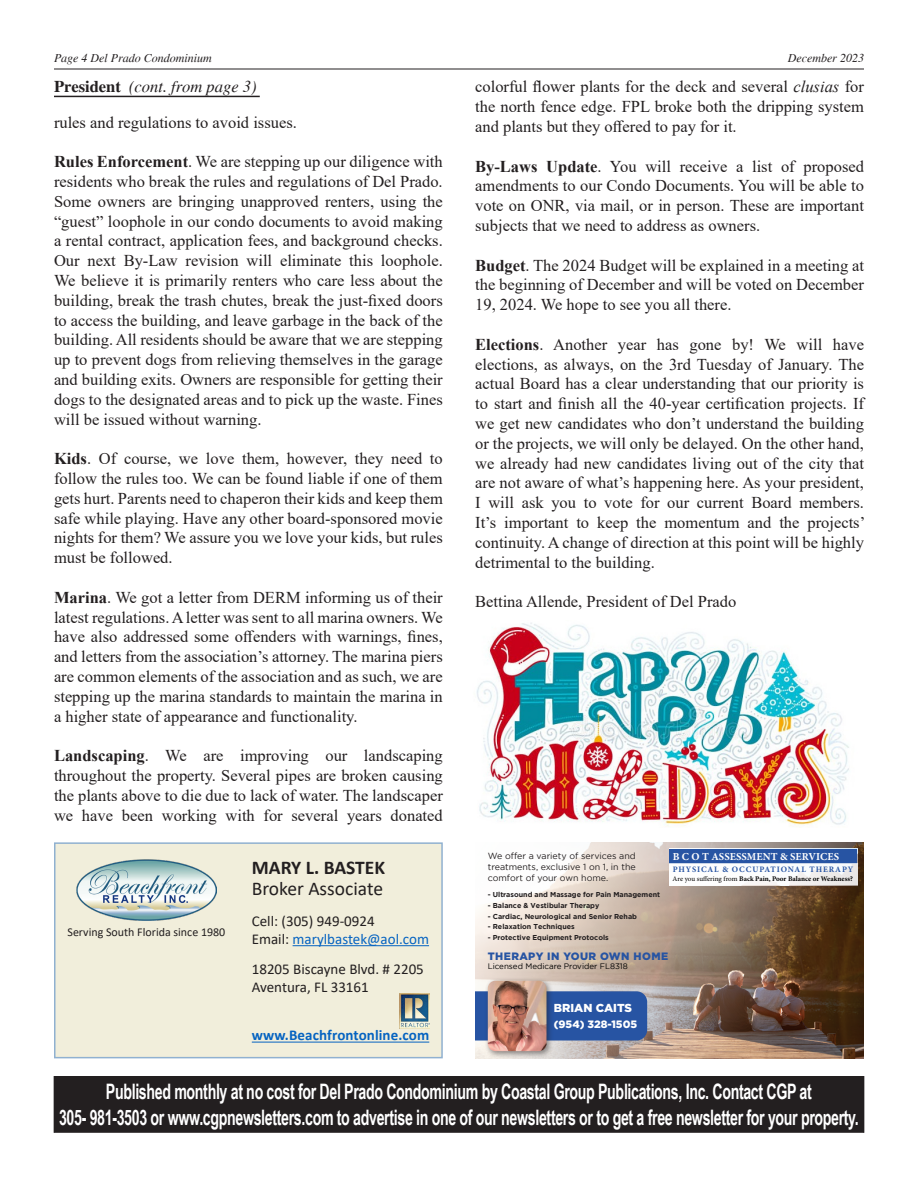
<style>
.page{position:relative;width:918px;height:1188px;background:#fff}
.page>*{position:absolute;margin:0;border:0;box-sizing:border-box;transform-origin:0 0}
.t1{font:700 21.3px/25.5px "Arial Narrow";letter-spacing:-.02em;color:#fff;text-align:center;scale:.81 1}
.t2{font:19.5px/21px "Calibri";color:#231f20}
.t3{font:16.5px/19.8px "Times New Roman";color:#231f20;text-align:justify}
.t4{font:italic 16.5px "Times";color:#231f20}
.t5{font:15px/18px "Calibri";color:#231f20}
.t6{font:700 15px "Calibri";letter-spacing:.005em;color:#0563c1}
.t7{font:italic 12px "Times";color:#231f20}
.t8{font:12px "Calibri";color:#231f20}
.t9{font:900 11.55px "Gotham";color:#fff}
.t10{font:700 10.65px "Minion Pro";letter-spacing:.01em;color:#fff}
.t11{font:900 10.65px "Gotham";letter-spacing:.04em;color:#2754a3}
.t12{font:900 10.65px "Gotham";color:#fff}
.t13{font:8.85px/10.6px "Gotham";color:#231f20;text-align:justify}
.t14{font:700 8.25px "Minion Pro";letter-spacing:.11em;color:#2754a3}
.t15{font:7.95px "Gotham";color:#000}
.t16{font:700 7.05px "Gotham";color:#231f20}
.t17{font:700 7.05px "Minion Pro";color:#000}
.s1{font-weight:700;font-style:normal}
.s2{font-weight:700}
.s3{color:#0563c1}
.s4{font-style:italic}
.s5{font-weight:400}
</style>
<div class="page">
<div style="left:54px;top:1076px;width:810px;height:56px;background:#231f20"></div>
<div style="left:54px;top:1076px;width:810px;height:57px;border:1px solid #231f20"></div>
<hr style="left:54px;top:69px;width:810px;height:1px;background:#231f20">
<hr style="left:54px;top:96px;width:206px;height:1px;background:#231f20">
<img style="left:475px;top:842px;width:389px;height:216px">
<div style="left:475px;top:991px;width:172px;height:50px;background:#2754a3"></div>
<div style="left:484px;top:977px;width:70px;height:81px;background:#231f20;opacity:.5"></div>
<img style="left:488px;top:981px;width:59px;height:70px">
<div style="left:670px;top:849px;width:187px;height:15px;background:#2754a3"></div>
<div style="left:670px;top:864px;width:187px;height:21px;background:linear-gradient(to right,#fff,#efeeee)"></div>
<img style="left:476px;top:623px;width:373px;height:204px">
<div style="left:55px;top:843px;width:387px;height:215px;background:#f1eedb"></div>
<div style="left:54px;top:842px;width:389px;height:216px;border:2px solid #90b1d0"></div>
<img style="left:76px;top:860px;width:141px;height:60px">
<hr style="left:293px;top:945px;width:136px;height:1px;background:#0563c1">
<hr style="left:252px;top:1042px;width:177px;height:1px;background:#0563c1">
<img style="left:400px;top:994px;width:29px;height:35px">
<p class="t7" style="left:54px;top:52px;width:159px">Page 4 Del Prado Condominium</p>
<p class="t7" style="left:788px;top:52px;width:78px">December 2023</p>
<p class="t4" style="left:54px;top:78px;width:204px"><span class="s1">President</span> (cont. from page 3)</p>
<p class="t3" style="left:54px;top:112px;width:244px">rules and regulations to avoid issues.</p>
<p class="t3" style="left:54px;top:151px;width:390px"><span class="s2">Rules Enforcement</span>. We are stepping up our diligence with residents who break the rules and regulations of Del Prado.<br>Some owners are bringing unapproved renters, using the “guest” loophole in our condo documents to avoid making a rental contract, application fees, and background checks.<br>Our next By-Law revision will eliminate this loophole.<br>We believe it is primarily renters who care less about the building, break the trash chutes, break the just-fixed doors to access the building, and leave garbage in the back of the building. All residents should be aware that we are stepping up to prevent dogs from relieving themselves in the garage and building exits. Owners are responsible for getting their dogs to the designated areas and to pick up the waste. Fines will be issued without warning.</p>
<p class="t3" style="left:54px;top:448px;width:390px"><span class="s2">Kids</span>. Of course, we love them, however, they need to follow the rules too. We can be found liable if one of them gets hurt. Parents need to chaperon their kids and keep them safe while playing. Have any other board-sponsored movie nights for them? We assure you we love your kids, but rules must be followed.</p>
<p class="t3" style="left:54px;top:587px;width:390px"><span class="s2">Marina</span>. We got a letter from DERM informing us of their latest regulations. A letter was sent to all marina owners. We have also addressed some offenders with warnings, fines, and letters from the association’s attorney. The marina piers are common elements of the association and as such, we are stepping up the marina standards to maintain the marina in a higher state of appearance and functionality.</p>
<p class="t3" style="left:54px;top:745px;width:390px"><span class="s2">Landscaping</span>. We are improving our landscaping throughout the property. Several pipes are broken causing the plants above to die due to lack of water. The landscaper we have been working with for several years donated</p>
<p class="t8" style="left:68px;top:924px;width:159px">Serving South Florida since 1980</p>
<p class="t2" style="left:252px;top:857px;width:135px"><span class="s2">MARY L. BASTEK<br></span>Broker Associate</p>
<p class="t5" style="left:252px;top:912px;width:179px">Cell: (305) 949-0924<br>Email: <span class="s3">marylbastek@aol.com</span></p>
<p class="t5" style="left:252px;top:960px;width:174px">18205 Biscayne Blvd. # 2205<br>Aventura, FL 33161</p>
<p class="t6" style="left:252px;top:1025px;width:179px">www.Beachfrontonline.com</p>
<p class="t3" style="left:475px;top:77px;width:390px">colorful flower plants for the deck and several <span class="s4">clusias</span> for the north fence edge. FPL broke both the dripping system and plants but they offered to pay for it.</p>
<p class="t3" style="left:475px;top:156px;width:390px"><span class="s2">By-Laws Update</span>. You will receive a list of proposed amendments to our Condo Documents. You will be able to vote on ONR, via mail, or in person. These are important subjects that we need to address as owners.</p>
<p class="t3" style="left:475px;top:255px;width:390px"><span class="s2">Budget</span>. The 2024 Budget will be explained in a meeting at the beginning of December and will be voted on December 19, 2024. We hope to see you all there.</p>
<p class="t3" style="left:475px;top:334px;width:392px"><span class="s2">Elections</span>. Another year has gone by! We will have elections, as always, on the 3rd Tuesday of January. The actual Board has a clear understanding that our priority is to start and finish all the 40-year certification projects. If we get new candidates who don’t understand the building or the projects, we will only be delayed. On the other hand, we already had new candidates living out of the city that are not aware of what’s happening here. As your president, I will ask you to vote for our current Board members.<br>It’s important to keep the momentum and the projects’ continuity. A change of direction at this point will be highly detrimental to the building.</p>
<p class="t3" style="left:475px;top:591px;width:263px">Bettina Allende, President of Del Prado</p>
<p class="t13" style="left:488px;top:851px;width:150px">We offer a variety of services and treatments, exclusive 1 on 1, in the comfort of your own home.</p>
<p class="t16" style="left:488px;top:891px;width:174px">- Ultrasound and Massage for Pain Management</p>
<p class="t16" style="left:488px;top:902px;width:113px">- Balance &amp; Vestibular Therapy</p>
<p class="t16" style="left:488px;top:912px;width:151px">- Cardiac, Neurological and Senior Rehab</p>
<p class="t16" style="left:488px;top:923px;width:88px">- Relaxation Techniques</p>
<p class="t16" style="left:488px;top:934px;width:122px">- Protective Equipment Protocols</p>
<p class="t10" style="left:673px;top:849px;width:168px">B C O T ASSESSMENT &amp; SERVICES</p>
<p class="t14" style="left:673px;top:864px;width:182px">PHYSICAL &amp; OCCUPATIONAL THERAPY</p>
<p class="t17" style="left:673px;top:874px;width:182px"><span class="s5">Are you suffering from</span> Back Pain, Poor Balance or Weakness?</p>
<p class="t11" style="left:488px;top:950px;width:182px">THERAPY IN YOUR OWN HOME</p>
<p class="t15" style="left:488px;top:962px;width:142px">Licensed Medicare Provider FL8318</p>
<p class="t9" style="left:554px;top:1001px;width:80px">BRIAN CAITS</p>
<p class="t12" style="left:554px;top:1018px;width:85px">(954) 328-1505</p>
<p class="t1" style="left:59px;top:1078px;width:989px">Published monthly at no cost for Del Prado Condominium by Coastal Group Publications, Inc. Contact CGP at<br>305- 981-3503 or www.cgpnewsletters.com to advertise in one of our newsletters or to get a free newsletter for your property.</p>
</div>
